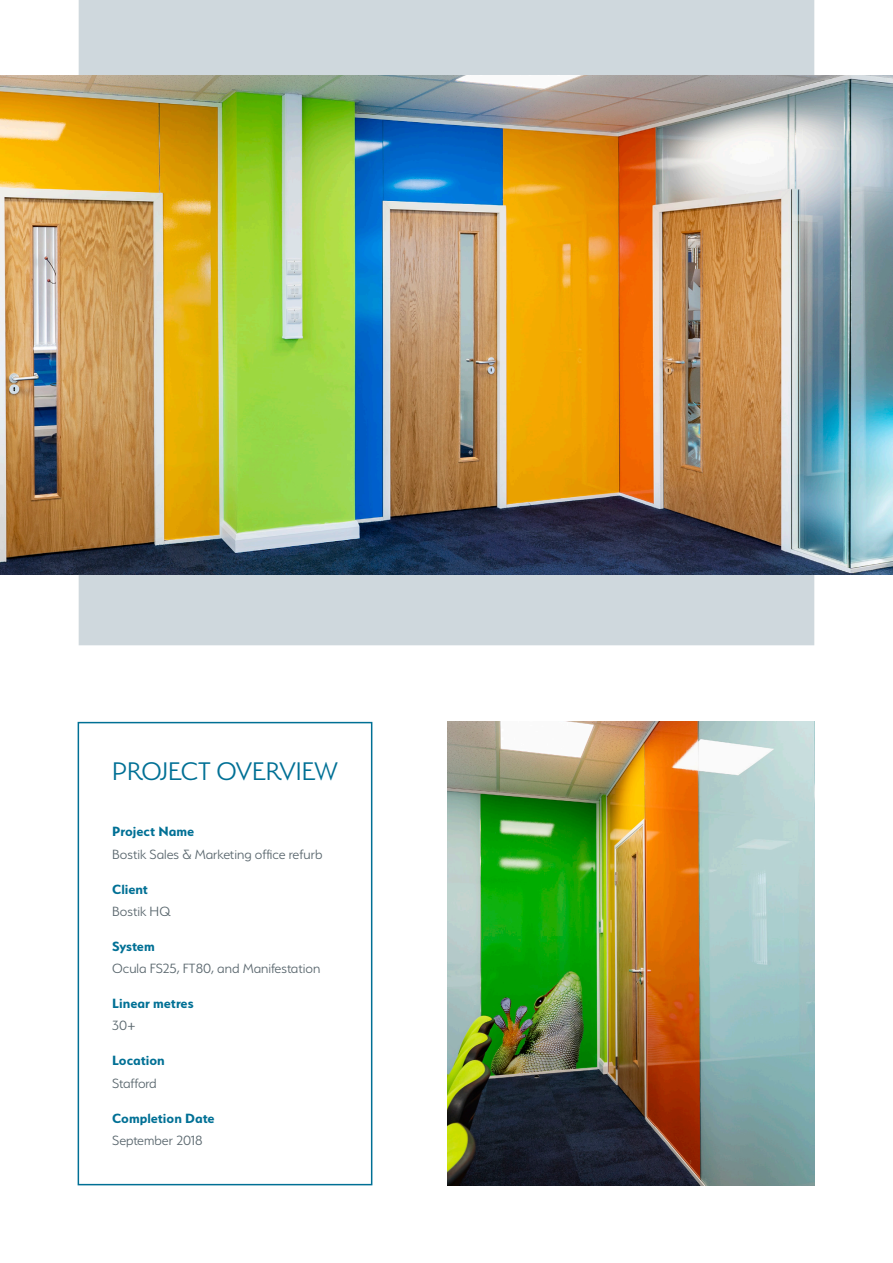
<style>
.page{position:relative;width:893px;height:1263px;background:#fff}
.page>*{position:absolute;margin:0;border:0;box-sizing:border-box;transform-origin:0 0}
.t1{font:300 28.5px "Serenity";color:#007095}
.t2{font:300 15px "Serenity";color:#5a676e}
.t3{font:700 15px "Serenity";color:#007095}
</style>
<div class="page">
<div style="left:79px;top:0;width:735px;height:645px;background:#cfd8dd"></div>
<img style="left:0;top:75px;width:893px;height:499px">
<div style="left:78px;top:722px;width:294px;height:463px;border:2px solid #007095"></div>
<img style="left:448px;top:722px;width:366px;height:463px">
<p class="t1" style="left:112px;top:756px;width:227px">PROJECT OVERVIEW</p>
<p class="t3" style="left:112px;top:823px;width:84px">Project Name</p>
<p class="t2" style="left:112px;top:846px;width:212px">Bostik Sales &amp; Marketing office refurb</p>
<p class="t3" style="left:112px;top:881px;width:37px">Client</p>
<p class="t2" style="left:112px;top:903px;width:60px">Bostik HQ</p>
<p class="t3" style="left:112px;top:938px;width:44px">System</p>
<p class="t2" style="left:112px;top:961px;width:210px">Ocula FS25, FT80, and Manifestation</p>
<p class="t3" style="left:112px;top:995px;width:83px">Linear metres</p>
<p class="t2" style="left:112px;top:1018px;width:25px">30+</p>
<p class="t3" style="left:112px;top:1052px;width:54px">Location</p>
<p class="t2" style="left:112px;top:1075px;width:46px">Stafford</p>
<p class="t3" style="left:112px;top:1110px;width:104px">Completion Date</p>
<p class="t2" style="left:112px;top:1132px;width:92px">September 2018</p>
</div>
